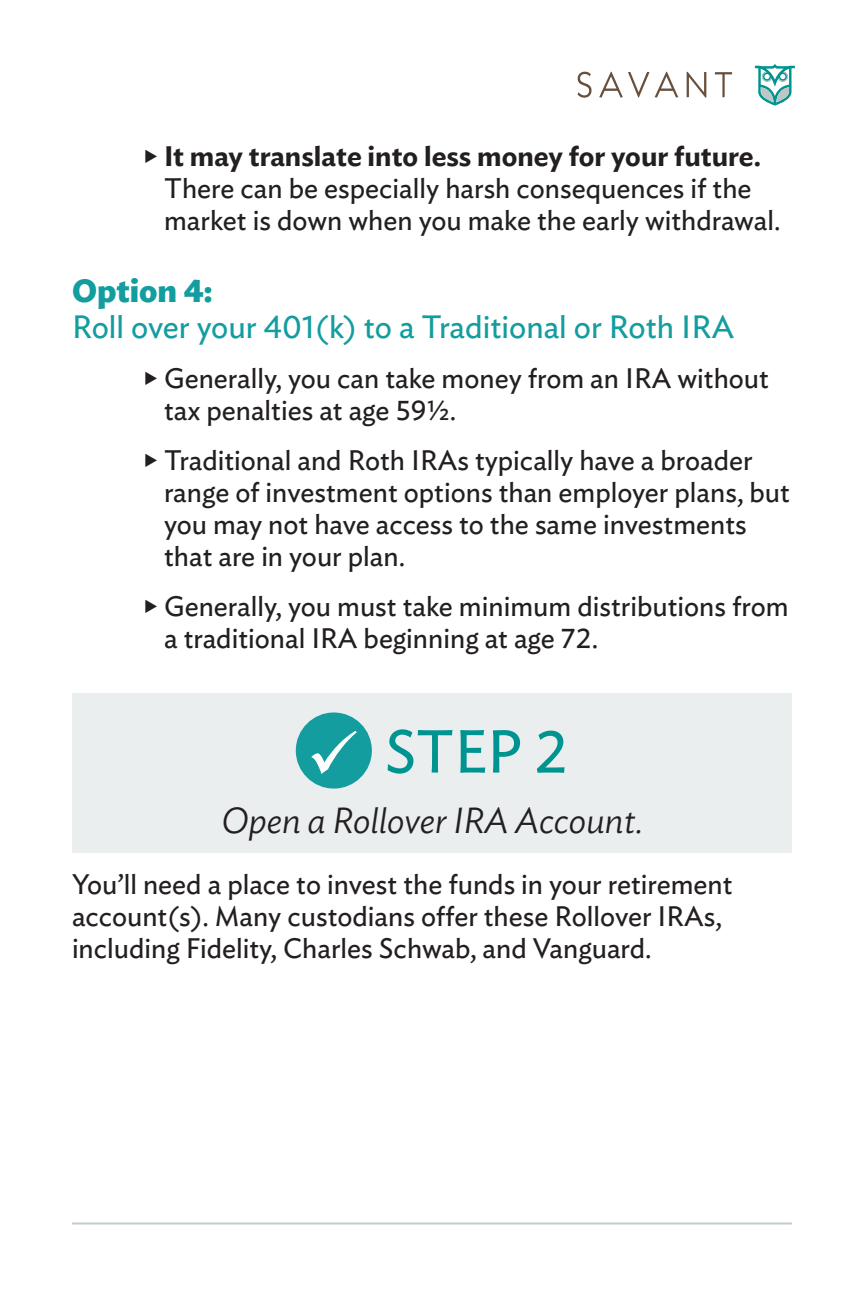
<style>
.page{position:relative;width:864px;height:1296px;background:#fff}
.page>*{position:absolute;margin:0;border:0;box-sizing:border-box;transform-origin:0 0}
.t1{font:60px "Ideal Sans";color:#009491}
.t2{font:italic 300 36px "Ideal Sans";color:#231f20}
.t3{font:32px "Ideal Sans";color:#139d9f}
.t4{font:700 32px "Ideal Sans";color:#139d9f}
.t5{font:28px/32px "Ideal Sans";color:#231f20}
.s1{font-weight:600}
.s2{color:#fff}
</style>
<div class="page">
<hr style="left:72px;top:1222px;width:720px;height:2px;background:#bdcccf">
<svg style="left:755px;top:64px;width:40px;height:42px"></svg>
<svg style="left:578px;top:72px;width:14px;height:26px"></svg>
<svg style="left:599px;top:72px;width:79px;height:26px"></svg>
<svg style="left:687px;top:72px;width:19px;height:26px"></svg>
<svg style="left:715px;top:72px;width:17px;height:25px"></svg>
<div style="left:72px;top:693px;width:720px;height:159px;background:#eaeeef"></div>
<div style="left:296px;top:712px;width:76px;height:77px;background:#139d9f;border-radius:50%"></div>
<p class="t5" style="left:164px;top:139px;width:618px;text-indent:-20px">◆ <span class="s1">It may translate into less money for your future.<br></span>There can be especially harsh consequences if the market is down when you make the early withdrawal.</p>
<p class="t4" style="left:72px;top:266px;width:142px">Option 4:</p>
<p class="t3" style="left:72px;top:303px;width:664px">Roll over your 401(k) to a Traditional or Roth IRA</p>
<p class="t5" style="left:164px;top:361px;width:606px;text-indent:-20px">◆ Generally, you can take money from an IRA without tax penalties at age 59½.</p>
<p class="t5" style="left:164px;top:443px;width:627px;text-indent:-20px">◆ Traditional and Roth IRAs typically have a broader range of investment options than employer plans, but you may not have access to the same investments that are in your plan.</p>
<p class="t5" style="left:164px;top:589px;width:626px;text-indent:-20px">◆ Generally, you must take minimum distributions from a traditional IRA beginning at age 72.</p>
<h1 class="t1" style="left:306px;top:706px;width:263px"><span class="s2">✓</span> STEP 2</h1>
<p class="t2" style="left:221px;top:792px;width:423px">Open a Rollover IRA Account.</p>
<p class="t5" style="left:72px;top:866px;width:662px">You’ll need a place to invest the funds in your retirement account(s). Many custodians offer these Rollover IRAs, including Fidelity, Charles Schwab, and Vanguard.</p>
</div>
